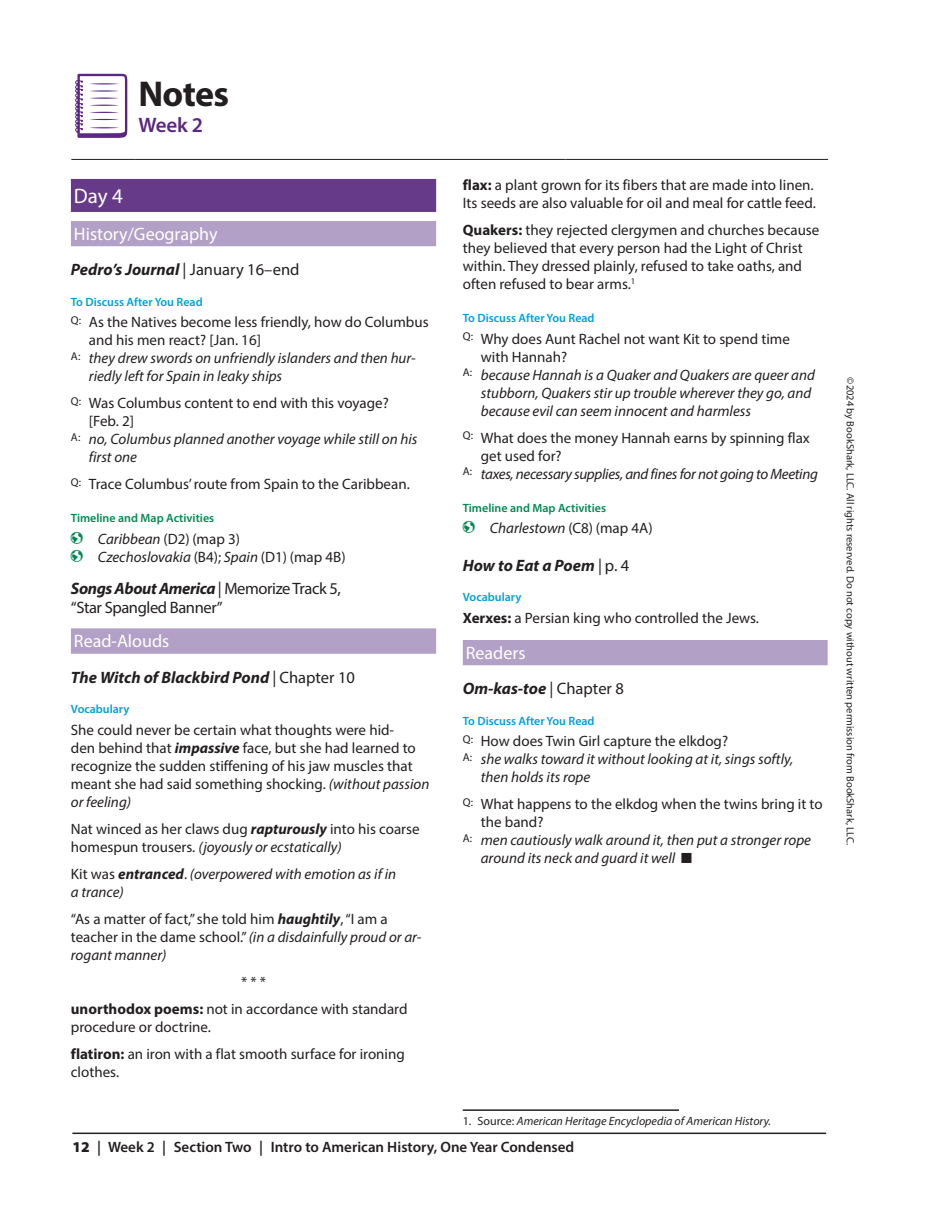
<style>
.page{position:relative;width:952px;height:1221px;background:#fff}
.page>*{position:absolute;margin:0;border:0;box-sizing:border-box;transform-origin:0 0}
.t1{font:700 36px "Myriad Pro";letter-spacing:-.02em;color:#231f20}
.t2{font:600 21px "Myriad Pro";color:#5c2781}
.t3{font:21px "Myriad Pro";color:#fff}
.t4{font:18px "Myriad Pro";color:#fff}
.t5{font:italic 700 16.5px "Myriad Pro";color:#231f20}
.t6{font:16.5px/19.8px "Myriad Pro";letter-spacing:-.025em;color:#231f20}
.t7{font:15px/18px "Myriad Pro";color:#231f20}
.t8{font:italic 15px/18px "Myriad Pro";color:#231f20}
.t9{font:600 15px "Myriad Pro";color:#231f20}
.t10{font:italic 15px "Myriad Pro";letter-spacing:-.02em;color:#231f20}
.t11{font:600 12px "Myriad Pro";color:#009fda}
.t12{font:italic 12px "Myriad Pro";color:#231f20}
.t13{font:600 12px "Myriad Pro";color:#008a52}
.t14{font:10.5px "Myriad Pro";color:#231f20}
.s1{font-weight:400;font-style:normal}
.s2{color:#008a52}
.s3{font-style:italic}
.s4{font-style:normal}
.s5{font-weight:700;font-style:italic}
.s6{font-weight:700}
.s7{font-weight:900}
</style>
<div class="page">
<hr style="left:72px;top:1132px;width:753px;height:1px;background:#231f20">
<svg style="left:72px;top:77px;width:755px;height:82px"></svg>
<hr style="left:71px;top:159px;width:64px;height:1px;background:#231f20">
<hr style="left:135px;top:159px;width:430px;height:1px;background:#231f20">
<hr style="left:565px;top:159px;width:262px;height:1px;background:#231f20">
<svg style="left:75px;top:74px;width:52px;height:64px"></svg>
<div style="left:71px;top:179px;width:365px;height:33px;background:#673a89"></div>
<div style="left:71px;top:221px;width:365px;height:25px;background:#b3a0c7"></div>
<div style="left:71px;top:628px;width:365px;height:25px;background:#b3a0c7"></div>
<div style="left:462px;top:640px;width:365px;height:25px;background:#b3a0c7"></div>
<hr style="left:462px;top:1109px;width:216px;height:1px;background:#231f20">
<h1 class="t1" style="left:138px;top:71px;width:92px">Notes</h1>
<h2 class="t2" style="left:138px;top:111px;width:66px">Week 2</h2>
<h2 class="t3" style="left:74px;top:183px;width:51px">Day 4</h2>
<p class="t4" style="left:74px;top:222px;width:145px">History/Geography</p>
<p class="t5" style="left:71px;top:259px;width:230px">Pedro’s Journal <span class="s1">| January 16–end</span></p>
<p class="t11" style="left:71px;top:294px;width:133px">To Discuss After You Read</p>
<p class="t7" style="left:71px;top:313px;width:359px"><sup>Q:</sup> As the Natives become less friendly, how do Columbus</p>
<p class="t7" style="left:89px;top:331px;width:173px">and his men react? [Jan. 16]</p>
<p class="t8" style="left:71px;top:349px;width:346px"><sup>A:</sup> they drew swords on unfriendly islanders and then hur-</p>
<p class="t8" style="left:89px;top:367px;width:195px">riedly left for Spain in leaky ships</p>
<p class="t7" style="left:71px;top:394px;width:319px"><sup>Q:</sup> Was Columbus content to end with this voyage?</p>
<p class="t7" style="left:89px;top:412px;width:47px">[Feb. 2]</p>
<p class="t8" style="left:71px;top:430px;width:348px"><sup>A:</sup> no, Columbus planned another voyage while still on his</p>
<p class="t8" style="left:89px;top:448px;width:50px">first one</p>
<p class="t7" style="left:71px;top:475px;width:340px"><sup>Q:</sup> Trace Columbus’ route from Spain to the Caribbean.</p>
<p class="t13" style="left:71px;top:510px;width:145px">Timeline and Map Activities</p>
<p class="t7" style="left:71px;top:529px;width:171px"><span class="s2">✓</span> <span class="s3">Caribbean</span> (D2) (map 3)</p>
<p class="t8" style="left:71px;top:547px;width:276px"><span class="s2">✓</span> Czechoslovakia <span class="s4">(B4);</span> Spain <span class="s4">(D1) (map 4B)</span></p>
<p class="t6" style="left:71px;top:577px;width:271px"><span class="s5">Songs About America</span> | Memorize Track 5, “Star Spangled Banner”</p>
<p class="t4" style="left:74px;top:630px;width:97px">Read-Alouds</p>
<p class="t5" style="left:71px;top:666px;width:285px">The Witch of Blackbird Pond <span class="s1">| Chapter 10</span></p>
<p class="t11" style="left:71px;top:701px;width:60px">Vocabulary</p>
<p class="t7" style="left:71px;top:720px;width:360px">She could never be certain what thoughts were hid-<br>den behind that <span class="s5">impassive</span> face, but she had learned to recognize the sudden stiffening of his jaw muscles that meant she had said something shocking. <span class="s3">(without passion or feeling)</span></p>
<p class="t7" style="left:71px;top:819px;width:350px">Nat winced as her claws dug <span class="s5">rapturously</span> into his coarse homespun trousers. <span class="s3">(joyously or ecstatically)</span></p>
<p class="t8" style="left:71px;top:864px;width:326px"><span class="s4">Kit was</span> <span class="s6">entranced</span><span class="s4">.</span> (overpowered with emotion as if in a trance)</p>
<p class="t7" style="left:71px;top:909px;width:352px">“As a matter of fact,” she told him <span class="s5">haughtily</span>, “I am a teacher in the dame school.” <span class="s3">(in a disdainfully proud or ar&shy;rogant manner)</span></p>
<p class="t7" style="left:71px;top:967px;width:338px;line-height:27px;text-indent:170px">* * *<br><span class="s6">unorthodox poems:</span> not in accordance with standard</p>
<p class="t7" style="left:71px;top:1012px;width:335px;line-height:27px">procedure or doctrine.<br><span class="s6">flatiron:</span> an iron with a flat smooth surface for ironing</p>
<p class="t7" style="left:71px;top:1062px;width:50px">clothes.</p>
<p class="t7" style="left:462px;top:176px;width:354px"><span class="s6">flax:</span> a plant grown for its fibers that are made into linen.<br>Its seeds are also valuable for oil and meal for cattle feed.</p>
<p class="t7" style="left:462px;top:221px;width:358px"><span class="s6">Quakers:</span> they rejected clergymen and churches because they believed that every person had the Light of Christ within. They dressed plainly, refused to take oaths, and often refused to bear arms.<sup>1</sup></p>
<p class="t11" style="left:462px;top:310px;width:133px">To Discuss After You Read</p>
<p class="t7" style="left:462px;top:329px;width:328px"><sup>Q:</sup> Why does Aunt Rachel not want Kit to spend time</p>
<p class="t7" style="left:480px;top:347px;width:88px">with Hannah?</p>
<p class="t8" style="left:462px;top:365px;width:353px"><sup>A:</sup> because Hannah is a Quaker and Quakers are queer and</p>
<p class="t8" style="left:480px;top:383px;width:332px">stubborn, Quakers stir up trouble wherever they go, and</p>
<p class="t8" style="left:480px;top:401px;width:271px">because evil can seem innocent and harmless</p>
<p class="t7" style="left:462px;top:428px;width:348px"><sup>Q:</sup> What does the money Hannah earns by spinning flax</p>
<p class="t7" style="left:480px;top:446px;width:82px">get used for?</p>
<p class="t10" style="left:462px;top:464px;width:356px"><sup>A:</sup> taxes, necessary supplies, and fines for not going to Meeting</p>
<p class="t13" style="left:462px;top:500px;width:145px">Timeline and Map Activities</p>
<p class="t8" style="left:462px;top:518px;width:191px"><span class="s2">✓</span> Charlestown <span class="s4">(C8) (map 4A)</span></p>
<p class="t5" style="left:462px;top:554px;width:168px">How to Eat a Poem <span class="s1">| p. 4</span></p>
<p class="t11" style="left:462px;top:589px;width:60px">Vocabulary</p>
<p class="t7" style="left:462px;top:608px;width:297px"><span class="s6">Xerxes:</span> a Persian king who controlled the Jews.</p>
<p class="t4" style="left:465px;top:641px;width:61px">Readers</p>
<p class="t5" style="left:462px;top:678px;width:163px">Om-kas-toe <span class="s1">| Chapter 8</span></p>
<p class="t11" style="left:462px;top:713px;width:133px">To Discuss After You Read</p>
<p class="t7" style="left:462px;top:732px;width:267px"><sup>Q:</sup> How does Twin Girl capture the elkdog?</p>
<p class="t8" style="left:462px;top:750px;width:332px"><sup>A:</sup> she walks toward it without looking at it, sings softly,</p>
<p class="t8" style="left:480px;top:768px;width:111px">then holds its rope</p>
<p class="t7" style="left:462px;top:795px;width:361px"><sup>Q:</sup> What happens to the elkdog when the twins bring it to</p>
<p class="t7" style="left:480px;top:813px;width:64px">the band?</p>
<p class="t8" style="left:462px;top:831px;width:349px"><sup>A:</sup> men cautiously walk around it, then put a stronger rope</p>
<p class="t8" style="left:480px;top:849px;width:213px">around its neck and guard it well ■</p>
<p class="t12" style="left:462px;top:1112px;width:309px"><span class="s4">1. Source:</span> American Heritage Encyclopedia of American History.</p>
<p class="t9" style="left:72px;top:1137px;width:503px"><span class="s7">12</span> | Week 2 | Section Two | Intro to American History, One Year Condensed</p>
<p class="t14" style="left:856px;top:377px;width:469px;rotate:90deg">©2024 by BookShark, LLC. All rights reserved. Do not copy without written permission from BookShark, LLC.</p>
</div>
